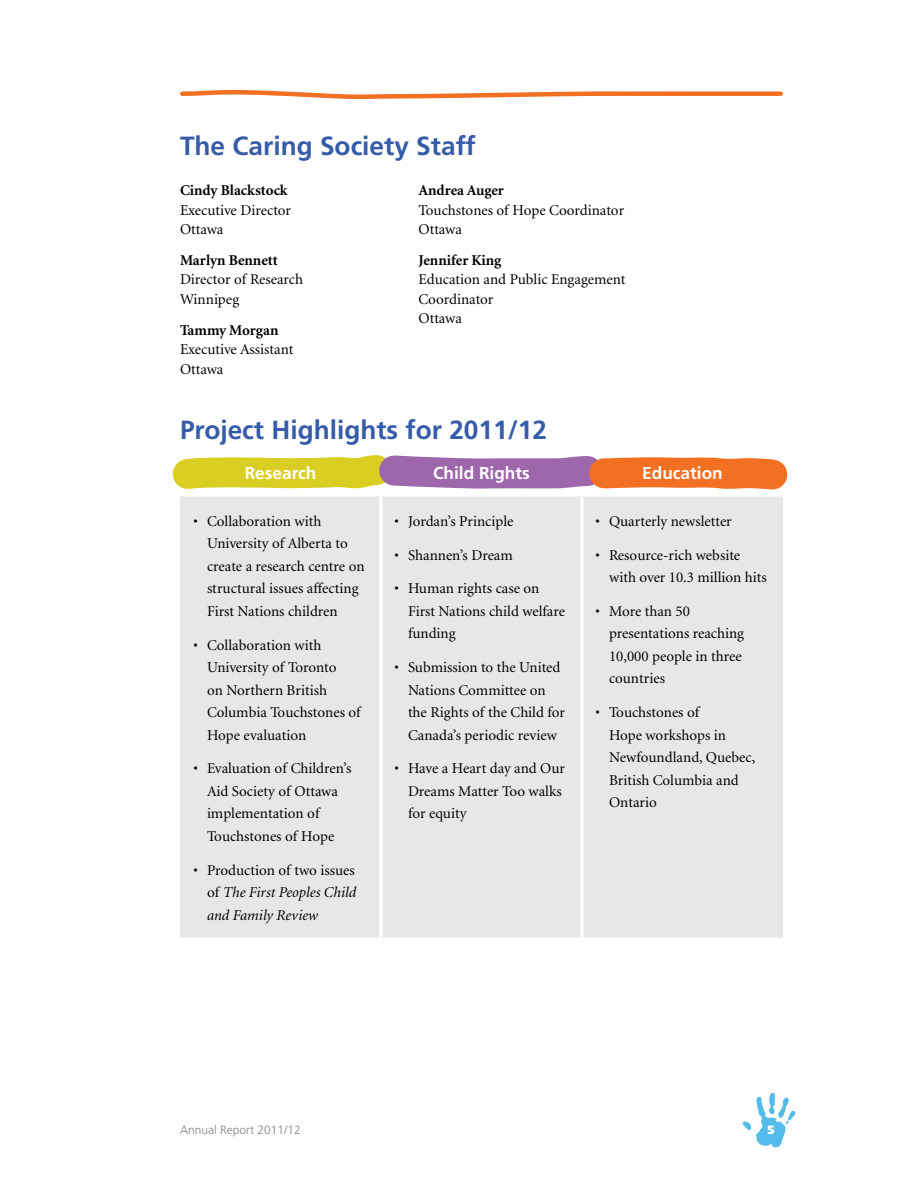
<style>
.page{position:relative;width:918px;height:1188px;background:#fff}
.page>*{position:absolute;margin:0;border:0;box-sizing:border-box;transform-origin:0 0}
.t1{font:700 26.25px "Frutiger LT Pro";color:#355ba9}
.t2{font:700 17.25px "Frutiger LT Pro";color:#fff}
.t3{font:15px/22.5px "Minion";color:#000}
.t4{font:700 15px "Minion";color:#000}
.t5{font:italic 15px/22.5px "Minion";color:#000;text-align:justify}
.t6{font:300 12px "Frutiger LT Pro";color:#808285}
.t7{font:900 12px "Frutiger LT Pro";color:#fff}
.s1{font-style:normal}
</style>
<div class="page">
<svg style="left:743px;top:1093px;width:53px;height:55px"></svg>
<svg style="left:180px;top:90px;width:603px;height:10px"></svg>
<svg style="left:172px;top:455px;width:616px;height:35px;background:#d59e6c"></svg>
<div style="left:180px;top:496px;width:603px;height:442px;background:#e6e7e8"></div>
<hr style="left:380px;top:496px;width:2px;height:442px;background:#fff">
<hr style="left:580px;top:496px;width:4px;height:442px;background:#f6f6f7">
<h1 class="t1" style="left:180px;top:130px;width:297px">The Caring Society Staff</h1>
<p class="t4" style="left:180px;top:183px;width:109px">Cindy Blackstock</p>
<p class="t3" style="left:180px;top:201px;width:113px;line-height:19.5px">Executive Director<br>Ottawa</p>
<p class="t4" style="left:180px;top:252px;width:99px">Marlyn Bennett</p>
<p class="t3" style="left:180px;top:270px;width:125px;line-height:19.5px">Director of Research<br>Winnipeg</p>
<p class="t4" style="left:180px;top:322px;width:100px">Tammy Morgan</p>
<p class="t3" style="left:180px;top:340px;width:115px;line-height:19.5px">Executive Assistant<br>Ottawa</p>
<p class="t4" style="left:418px;top:183px;width:87px">Andrea Auger</p>
<p class="t3" style="left:418px;top:201px;width:207px;line-height:19.5px">Touchstones of Hope Coordinator<br>Ottawa</p>
<p class="t4" style="left:418px;top:252px;width:84px">Jennifer King</p>
<p class="t3" style="left:418px;top:270px;width:209px;line-height:19.5px">Education and Public Engagement<br>Coordinator<br>Ottawa</p>
<h1 class="t1" style="left:180px;top:415px;width:369px">Project Highlights for 2011/12</h1>
<p class="t2" style="left:245px;top:462px;width:73px">Research</p>
<p class="t2" style="left:433px;top:462px;width:98px">Child Rights</p>
<p class="t2" style="left:642px;top:462px;width:82px">Education</p>
<p class="t3" style="left:207px;top:510px;width:159px;text-indent:-14px">• Collaboration with<br>University of Alberta to create a research centre on structural issues affecting<br>First Nations children</p>
<p class="t3" style="left:207px;top:634px;width:155px;text-indent:-14px">• Collaboration with<br>University of Toronto<br>on Northern British<br>Columbia Touchstones of<br>Hope evaluation</p>
<p class="t3" style="left:207px;top:758px;width:146px;text-indent:-14px">• Evaluation of Children’s<br>Aid Society of Ottawa implementation of<br>Touchstones of Hope</p>
<p class="t5" style="left:207px;top:859px;width:151px;text-indent:-14px"><span class="s1">• Production of two issues of</span> The First Peoples Child and Family Review</p>
<p class="t3" style="left:394px;top:510px;width:121px">• Jordan’s Principle</p>
<p class="t3" style="left:394px;top:544px;width:120px">• Shannen’s Dream</p>
<p class="t3" style="left:408px;top:578px;width:159px;text-indent:-14px">• Human rights case on<br>First Nations child welfare funding</p>
<p class="t3" style="left:408px;top:657px;width:159px;text-indent:-14px">• Submission to the United<br>Nations Committee on the Rights of the Child for<br>Canada’s periodic review</p>
<p class="t3" style="left:408px;top:758px;width:159px;text-indent:-14px">• Have a Heart day and Our<br>Dreams Matter Too walks for equity</p>
<p class="t3" style="left:596px;top:510px;width:138px">• Quarterly newsletter</p>
<p class="t3" style="left:609px;top:544px;width:159px;text-indent:-14px">• Resource-rich website with over 10.3 million hits</p>
<p class="t3" style="left:609px;top:600px;width:137px;text-indent:-14px">• More than 50 presentations reaching<br>10,000 people in three countries</p>
<p class="t3" style="left:609px;top:702px;width:148px;text-indent:-14px">• Touchstones of<br>Hope workshops in<br>Newfoundland, Quebec,<br>British Columbia and<br>Ontario</p>
<p class="t6" style="left:180px;top:1123px;width:122px">Annual Report 2011/12</p>
<p class="t7" style="left:767px;top:1122px;width:9px">5</p>
</div>
